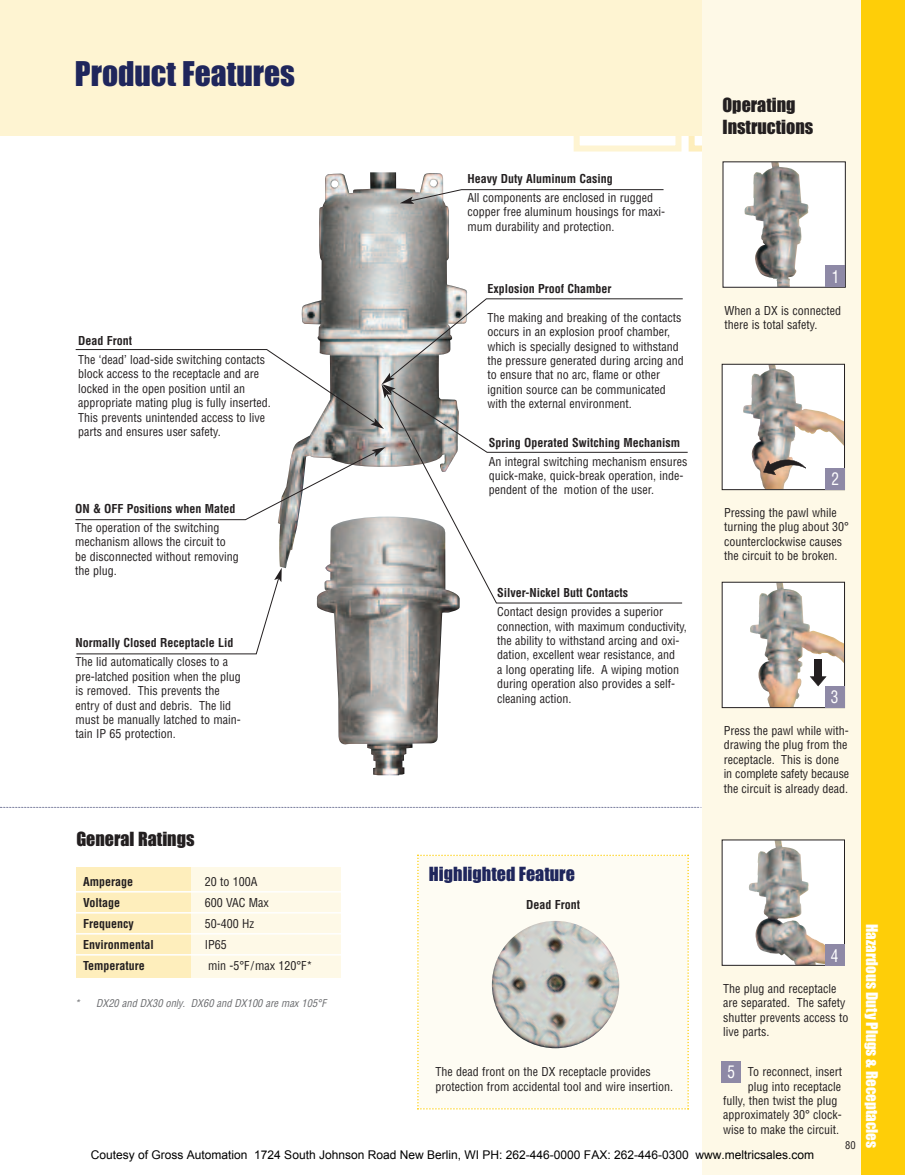
<style>
.page{position:relative;width:905px;height:1175px;background:#fff}
.page>*{position:absolute;margin:0;border:0;box-sizing:border-box;transform-origin:0 0}
.t1{font:31.5px "Impact";color:#1f265c}
.t2{font:18px/21.6px "Impact";color:#231f20}
.t3{font:18px "Impact";color:#1f265c}
.t4{font:condensed 16.95px "Helvetica";color:#fff;scale:.9 1}
.t5{font:15px "Impact";color:#fff}
.t6{font:condensed 12px/14.4px "Helvetica";color:#231f20}
.t7{font:700 condensed 12px "Helvetica";color:#231f20}
.t8{font:12px "Arial";color:#000}
.t9{font:italic condensed 10.5px "Helvetica";color:#6c6d70}
.t10{font:condensed 10.5px "Helvetica";color:#231f20}
</style>
<div class="page">
<div style="left:573px;top:44px;width:108px;height:107px;border:6px solid #fef4d2"></div>
<div style="left:0;top:0;width:904px;height:135px;background:#fef4d2"></div>
<div style="left:417px;top:854px;width:271px;height:255px;background:#fefcf3"></div>
<img style="left:278px;top:172px;width:189px;height:396px">
<div style="left:702px;top:0;width:202px;height:1174px;background:#fef9e7"></div>
<div style="left:722px;top:582px;width:122px;height:125px;background:#fff"></div>
<img style="left:750px;top:584px;width:92px;height:122px">
<div style="left:721px;top:582px;width:123px;height:126px;border:1px solid #231f20"></div>
<div style="left:825px;top:686px;width:19px;height:21px;background:#8e89a6"></div>
<div style="left:723px;top:162px;width:122px;height:125px;background:#fff"></div>
<img style="left:744px;top:163px;width:64px;height:123px">
<div style="left:825px;top:266px;width:19px;height:21px;background:#8e89a6"></div>
<div style="left:722px;top:364px;width:122px;height:125px;background:#fff"></div>
<img style="left:743px;top:366px;width:99px;height:122px">
<div style="left:721px;top:364px;width:123px;height:126px;border:1px solid #231f20"></div>
<div style="left:722px;top:840px;width:122px;height:125px;background:#fff"></div>
<img style="left:748px;top:841px;width:76px;height:122px">
<div style="left:825px;top:468px;width:19px;height:21px;background:#8e89a6"></div>
<div style="left:824px;top:944px;width:20px;height:21px;background:#8e89a6"></div>
<div style="left:721px;top:1061px;width:19px;height:21px;background:#8e89a6"></div>
<svg style="left:400px;top:189px;width:264px;height:15px"></svg>
<svg style="left:76px;top:568px;width:206px;height:86px"></svg>
<svg style="left:459px;top:520px;width:223px;height:84px"></svg>
<div style="left:861px;top:0;width:43px;height:1174px;background:#fece08"></div>
<div style="left:181px;top:867px;width:160px;height:111px;background:#fef9e7"></div>
<div style="left:76px;top:867px;width:114px;height:111px;background:#feeebc"></div>
<hr style="left:73px;top:891px;width:271px;height:1px;background:#fff">
<hr style="left:73px;top:912px;width:271px;height:1px;background:#fff">
<hr style="left:73px;top:933px;width:271px;height:1px;background:#fff">
<hr style="left:73px;top:954px;width:271px;height:1px;background:#fff">
<svg style="left:75px;top:298px;width:613px;height:222px"></svg>
<svg style="left:0;top:807px;width:701px;height:1px"></svg>
<img style="left:492px;top:921px;width:127px;height:127px">
<img style="left:317px;top:516px;width:142px;height:259px">
<svg style="left:809px;top:659px;width:17px;height:27px"></svg>
<svg style="left:774px;top:484px;width:17px;height:4px"></svg>
<svg style="left:758px;top:445px;width:49px;height:30px"></svg>
<h1 class="t1" style="left:75px;top:56px;width:222px">Product Features</h1>
<h2 class="t2" style="left:722px;top:95px;width:92px">Operating<br>Instructions</h2>
<p class="t7" style="left:467px;top:171px;width:147px">Heavy Duty Aluminum Casing</p>
<p class="t6" style="left:467px;top:190px;width:199px">All components are enclosed in rugged copper free aluminum housings for maxi&shy;mum durability and protection.</p>
<p class="t7" style="left:78px;top:334px;width:55px">Dead Front</p>
<p class="t6" style="left:78px;top:352px;width:194px">The ‘dead’ load-side switching contacts block access to the receptacle and are locked in the open position until an appropriate mating plug is fully inserted.<br>This prevents unintended access to live parts and ensures user safety.</p>
<p class="t7" style="left:75px;top:502px;width:162px">ON &amp; OFF Positions when Mated</p>
<p class="t6" style="left:75px;top:520px;width:165px">The operation of the switching mechanism allows the circuit to be disconnected without removing the plug.</p>
<p class="t7" style="left:75px;top:636px;width:159px">Normally Closed Receptacle Lid</p>
<p class="t6" style="left:75px;top:655px;width:167px">The lid automatically closes to a pre-latched position when the plug is removed. This prevents the entry of dust and debris. The lid must be manually latched to main&shy;tain IP 65 protection.</p>
<p class="t7" style="left:487px;top:282px;width:125px">Explosion Proof Chamber</p>
<p class="t6" style="left:487px;top:310px;width:198px">The making and breaking of the contacts occurs in an explosion proof chamber, which is specially designed to withstand the pressure generated during arcing and to ensure that no arc, flame or other ignition source can be communicated with the external environment.</p>
<p class="t7" style="left:488px;top:435px;width:193px">Spring Operated Switching Mechanism</p>
<p class="t6" style="left:488px;top:454px;width:200px">An integral switching mechanism ensures quick-make, quick-break operation, inde&shy;pendent of the motion of the user.</p>
<p class="t7" style="left:497px;top:586px;width:132px">Silver-Nickel Butt Contacts</p>
<p class="t6" style="left:497px;top:605px;width:191px">Contact design provides a superior connection, with maximum conductivity, the ability to withstand arcing and oxi&shy;dation, excellent wear resistance, and<br>a long operating life. A wiping motion during operation also provides a self&shy;cleaning action.</p>
<h3 class="t4" style="left:831px;top:267px;width:10px">1</h3>
<p class="t6" style="left:724px;top:303px;width:118px">When a DX is connected there is total safety.</p>
<h3 class="t4" style="left:831px;top:469px;width:10px">2</h3>
<p class="t6" style="left:724px;top:505px;width:126px">Pressing the pawl while turning the plug about 30° counterclockwise causes the circuit to be broken.</p>
<h3 class="t4" style="left:830px;top:687px;width:10px">3</h3>
<p class="t6" style="left:723px;top:723px;width:127px">Press the pawl while with&shy;drawing the plug from the receptacle. This is done in complete safety because the circuit is already dead.</p>
<h2 class="t2" style="left:76px;top:829px;width:120px">General Ratings</h2>
<p class="t7" style="left:83px;top:874px;width:52px">Amperage</p>
<p class="t6" style="left:205px;top:874px;width:54px">20 to 100A</p>
<p class="t7" style="left:83px;top:895px;width:39px">Voltage</p>
<p class="t6" style="left:205px;top:895px;width:66px">600 VAC Max</p>
<p class="t7" style="left:83px;top:916px;width:52px">Frequency</p>
<p class="t6" style="left:205px;top:916px;width:51px">50-400 Hz</p>
<p class="t7" style="left:83px;top:937px;width:72px">Environmental</p>
<p class="t6" style="left:205px;top:937px;width:24px">IP65</p>
<p class="t7" style="left:83px;top:958px;width:63px">Temperature</p>
<p class="t6" style="left:208px;top:958px;width:106px">min -5°F/max 120°F*</p>
<p class="t9" style="left:75px;top:997px;width:253px">* DX20 and DX30 only. DX60 and DX100 are max 105°F</p>
<h2 class="t3" style="left:429px;top:864px;width:147px">Highlighted Feature</h2>
<p class="t7" style="left:526px;top:897px;width:55px">Dead Front</p>
<p class="t6" style="left:435px;top:1065px;width:239px">The dead front on the DX receptacle provides protection from accidental tool and wire insertion.</p>
<h3 class="t4" style="left:830px;top:945px;width:10px">4</h3>
<p class="t6" style="left:723px;top:981px;width:127px">The plug and receptacle are separated. The safety shutter prevents access to live parts.</p>
<h3 class="t4" style="left:727px;top:1062px;width:10px">5</h3>
<p class="t6" style="left:748px;top:1064px;width:96px">To reconnect, insert</p>
<p class="t6" style="left:748px;top:1079px;width:95px">plug into receptacle</p>
<p class="t6" style="left:723px;top:1093px;width:116px">fully, then twist the plug</p>
<p class="t6" style="left:723px;top:1107px;width:120px">approximately 30° clock-</p>
<p class="t6" style="left:723px;top:1122px;width:117px">wise to make the circuit.</p>
<p class="t8" style="left:91px;top:1147px;width:725px">Coutesy of Gross Automation 1724 South Johnson Road New Berlin, WI PH: 262-446-0000 FAX: 262-446-0300 www.meltricsales.com</p>
<p class="t10" style="left:845px;top:1139px;width:12px">80</p>
<p class="t5" style="left:880px;top:924px;width:225px;rotate:90deg">Hazardous Duty Plugs &amp; Receptacles</p>
</div>
